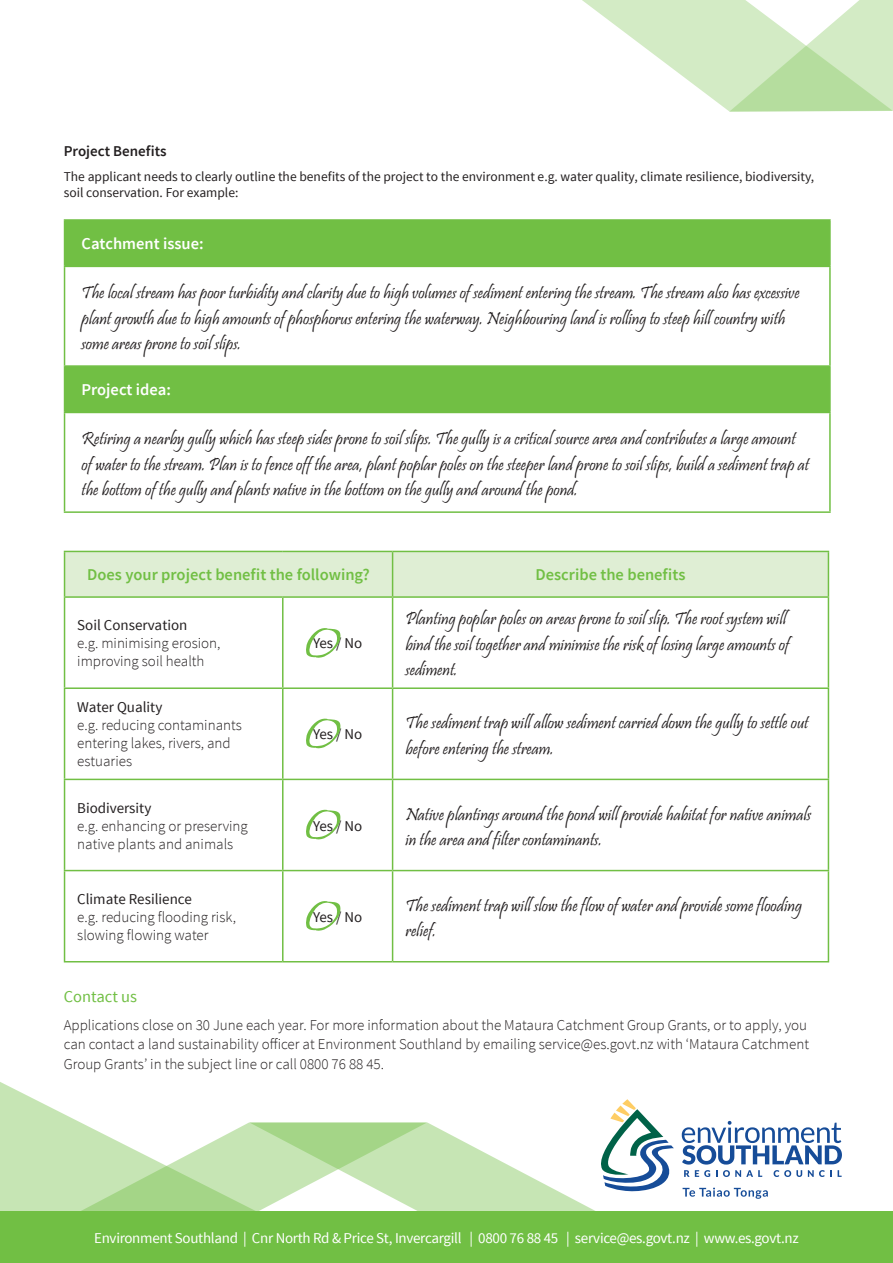
<style>
.page{position:relative;width:893px;height:1263px;background:#fff}
.page>*{position:absolute;margin:0;border:0;box-sizing:border-box;transform-origin:0 0}
.t1{font:18px/25.5px "Pristina";color:#231f20}
.t2{font:600 16.5px "Source Sans Pro";color:#71bf44}
.t3{font:600 16.5px "Source Sans Pro";color:#fff}
.Body{font:16.5px "Source Sans Pro";color:#71bf44}
.Body-2{font:300 15px/18px "Source Sans Pro";color:#231f20}
.Body-3{font:15px "Source Sans Pro";letter-spacing:-.02em;color:#fff}
.t4{font:15px "Source Sans Pro";color:#231f20}
.Body_Text{font:600 15px "Source Sans Pro";color:#231f20}
.Body_Text-2{font:13.5px/16.5px "Source Sans Pro";color:#231f20}
</style>
<div class="page">
<div style="left:0;top:1212px;width:893px;height:51px;background:#71bf44"></div>
<svg style="left:682px;top:1121px;width:160px;height:43px"></svg>
<svg style="left:683px;top:1187px;width:85px;height:12px"></svg>
<svg style="left:684px;top:1170px;width:26px;height:7px"></svg>
<svg style="left:723px;top:1170px;width:39px;height:7px"></svg>
<svg style="left:774px;top:1170px;width:28px;height:7px"></svg>
<svg style="left:808px;top:1170px;width:24px;height:7px"></svg>
<svg style="left:838px;top:1170px;width:4px;height:7px"></svg>
<svg style="left:0;top:1082px;width:674px;height:130px"></svg>
<svg style="left:582px;top:0;width:311px;height:112px"></svg>
<div style="left:65px;top:221px;width:764px;height:45px;background:#71bf44"></div>
<svg style="left:65px;top:267px;width:764px;height:244px"></svg>
<hr style="left:64px;top:219px;width:767px;height:2px;background:#71bf44">
<hr style="left:64px;top:221px;width:1px;height:45px;background:#71bf44">
<hr style="left:829px;top:221px;width:2px;height:45px;background:#71bf44">
<hr style="left:64px;top:266px;width:767px;height:1px;background:#71bf44">
<hr style="left:64px;top:267px;width:1px;height:98px;background:#71bf44">
<hr style="left:829px;top:267px;width:2px;height:98px;background:#71bf44">
<hr style="left:64px;top:365px;width:767px;height:2px;background:#71bf44">
<hr style="left:64px;top:367px;width:1px;height:45px;background:#71bf44">
<hr style="left:829px;top:367px;width:2px;height:45px;background:#71bf44">
<hr style="left:64px;top:412px;width:767px;height:1px;background:#71bf44">
<hr style="left:64px;top:413px;width:1px;height:98px;background:#71bf44">
<hr style="left:829px;top:413px;width:2px;height:98px;background:#71bf44">
<hr style="left:64px;top:511px;width:767px;height:2px;background:#71bf44">
<div style="left:65px;top:552px;width:763px;height:44px;background:#dfeed4"></div>
<hr style="left:64px;top:551px;width:219px;height:1px;background:#71bf44">
<hr style="left:64px;top:552px;width:1px;height:44px;background:#71bf44">
<hr style="left:283px;top:551px;width:110px;height:1px;background:#71bf44">
<hr style="left:393px;top:551px;width:436px;height:1px;background:#71bf44">
<hr style="left:392px;top:552px;width:1px;height:44px;background:#71bf44">
<hr style="left:828px;top:552px;width:1px;height:44px;background:#71bf44">
<hr style="left:64px;top:596px;width:219px;height:2px;background:#71bf44">
<hr style="left:64px;top:598px;width:1px;height:89px;background:#71bf44">
<hr style="left:283px;top:596px;width:110px;height:2px;background:#71bf44">
<hr style="left:282px;top:598px;width:2px;height:89px;background:#71bf44">
<hr style="left:393px;top:596px;width:436px;height:2px;background:#71bf44">
<hr style="left:392px;top:598px;width:1px;height:89px;background:#71bf44">
<hr style="left:828px;top:598px;width:1px;height:89px;background:#71bf44">
<hr style="left:64px;top:687px;width:219px;height:2px;background:#71bf44">
<hr style="left:64px;top:689px;width:1px;height:90px;background:#71bf44">
<hr style="left:283px;top:687px;width:110px;height:2px;background:#71bf44">
<hr style="left:282px;top:689px;width:2px;height:90px;background:#71bf44">
<hr style="left:393px;top:687px;width:436px;height:2px;background:#71bf44">
<hr style="left:392px;top:689px;width:1px;height:90px;background:#71bf44">
<hr style="left:828px;top:689px;width:1px;height:90px;background:#71bf44">
<hr style="left:64px;top:779px;width:219px;height:1px;background:#71bf44">
<hr style="left:64px;top:780px;width:1px;height:90px;background:#71bf44">
<hr style="left:283px;top:779px;width:110px;height:1px;background:#71bf44">
<hr style="left:282px;top:780px;width:2px;height:90px;background:#71bf44">
<hr style="left:393px;top:779px;width:436px;height:1px;background:#71bf44">
<hr style="left:392px;top:780px;width:1px;height:90px;background:#71bf44">
<hr style="left:828px;top:780px;width:1px;height:90px;background:#71bf44">
<hr style="left:64px;top:870px;width:219px;height:1px;background:#71bf44">
<hr style="left:64px;top:871px;width:1px;height:90px;background:#71bf44">
<hr style="left:283px;top:870px;width:110px;height:1px;background:#71bf44">
<hr style="left:282px;top:871px;width:2px;height:90px;background:#71bf44">
<hr style="left:393px;top:870px;width:436px;height:1px;background:#71bf44">
<hr style="left:392px;top:871px;width:1px;height:90px;background:#71bf44">
<hr style="left:828px;top:871px;width:1px;height:90px;background:#71bf44">
<hr style="left:64px;top:961px;width:219px;height:1px;background:#71bf44">
<hr style="left:283px;top:961px;width:110px;height:1px;background:#71bf44">
<hr style="left:393px;top:961px;width:436px;height:1px;background:#71bf44">
<svg style="left:306px;top:810px;width:35px;height:29px"></svg>
<svg style="left:306px;top:901px;width:35px;height:30px"></svg>
<svg style="left:306px;top:719px;width:35px;height:29px"></svg>
<svg style="left:306px;top:628px;width:35px;height:30px"></svg>
<p class="Body_Text" style="left:64px;top:141px;width:104px">Project Benefits</p>
<p class="Body_Text-2" style="left:64px;top:168px;width:752px">The applicant needs to clearly outline the benefits of the project to the environment e.g. water quality, climate resilience, biodiversity, soil conservation. For example:</p>
<p class="t3" style="left:82px;top:233px;width:124px">Catchment issue:</p>
<p class="t1" style="left:82px;top:282px;width:720px">The local stream has poor turbidity and clarity due to high volumes of sediment entering the stream. The stream also has excessive plant growth due to high amounts of phosphorus entering the waterway. Neighbouring land is rolling to steep hill country with some areas prone to soil slips.</p>
<p class="t3" style="left:82px;top:380px;width:91px">Project idea:</p>
<p class="t1" style="left:82px;top:428px;width:729px">Retiring a nearby gully which has steep sides prone to soil slips. The gully is a critical source area and contributes a large amount of water to the stream. Plan is to fence off the area, plant poplar poles on the steeper land prone to soil slips, build a sediment trap at the bottom of the gully and plants native in the bottom on the gully and around the pond.</p>
<p class="t2" style="left:87px;top:564px;width:284px">Does your project benefit the following?</p>
<p class="t2" style="left:535px;top:564px;width:151px">Describe the benefits</p>
<p class="t4" style="left:77px;top:616px;width:112px">Soil Conservation</p>
<p class="Body-2" style="left:77px;top:634px;width:145px">e.g. minimising erosion, improving soil health</p>
<p class="t4" style="left:313px;top:634px;width:51px">Yes / No</p>
<p class="t1" style="left:405px;top:608px;width:386px">Planting poplar poles on areas prone to soil slip. The root system will bind the soil together and minimise the risk of losing large amounts of sediment.</p>
<p class="t4" style="left:77px;top:698px;width:87px">Water Quality</p>
<p class="Body-2" style="left:77px;top:716px;width:166px">e.g. reducing contaminants entering lakes, rivers, and estuaries</p>
<p class="t4" style="left:313px;top:725px;width:51px">Yes / No</p>
<p class="t4" style="left:77px;top:798px;width:76px">Biodiversity</p>
<p class="Body-2" style="left:77px;top:817px;width:172px">e.g. enhancing or preserving native plants and animals</p>
<p class="t4" style="left:313px;top:816px;width:51px">Yes / No</p>
<p class="t4" style="left:77px;top:889px;width:116px">Climate Resilience</p>
<p class="Body-2" style="left:77px;top:908px;width:160px">e.g. reducing flooding risk, slowing flowing water</p>
<p class="t4" style="left:313px;top:907px;width:51px">Yes / No</p>
<p class="t1" style="left:405px;top:712px;width:405px">The sediment trap will allow sediment carried down the gully to settle out before entering the stream.</p>
<p class="t1" style="left:405px;top:803px;width:407px">Native plantings around the pond will provide habitat for native animals in the area and filter contaminants.</p>
<p class="t1" style="left:405px;top:894px;width:398px">The sediment trap will slow the flow of water and provide some flooding relief.</p>
<p class="Body" style="left:64px;top:986px;width:75px">Contact us</p>
<p class="Body-2" style="left:64px;top:1015px;width:747px;line-height:19.5px">Applications close on 30 June each year. For more information about the Mataura Catchment Group Grants, or to apply, you can contact a land sustainability officer at Environment Southland by emailing service@es.govt.nz with ‘Mataura Catchment<br>Group Grants’ in the subject line or call 0800 76 88 45.</p>
<p class="Body-3" style="left:94px;top:1229px;width:706px">Environment Southland | Cnr North Rd &amp; Price St, Invercargill | 0800 76 88 45 | service@es.govt.nz | www.es.govt.nz</p>
</div>
